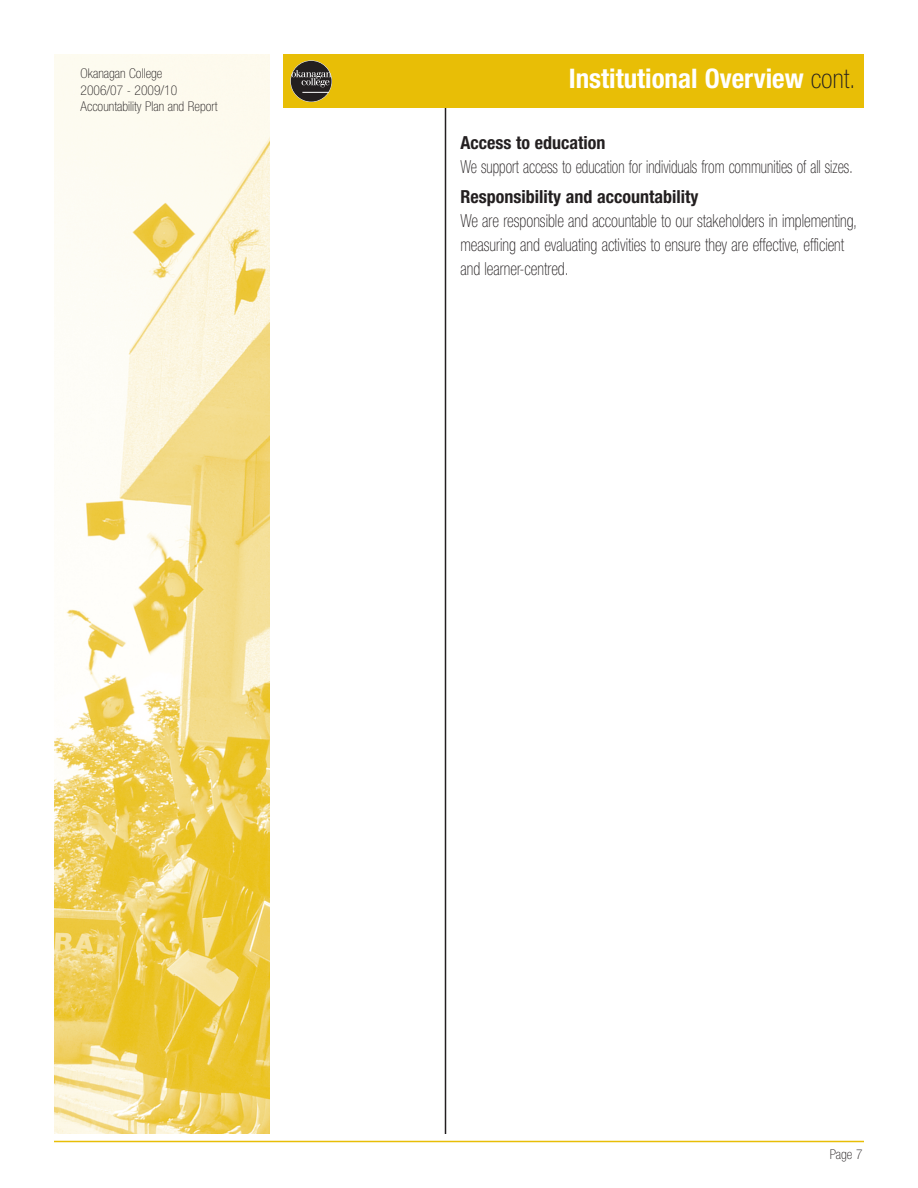
<style>
.page{position:relative;width:918px;height:1188px;background:#fff}
.page>*{position:absolute;margin:0;border:0;box-sizing:border-box;transform-origin:0 0}
.t1{font:700 condensed 27px "Helvetica Neue";color:#fff}
.t2{font:100 condensed 18px/24px "Helvetica Neue";color:#231f20;scale:.9 1}
.t3{font:100 condensed 18px "Helvetica Neue";color:#231f20;scale:.85 1}
.t4{font:700 condensed 18px "Helvetica Neue";color:#231f20}
.t5{font:100 condensed 13.5px/16.2px "Helvetica Neue";color:#231f20}
.s1{font-weight:100;color:#231f20}
</style>
<div class="page">
<hr style="left:445px;top:88px;width:1px;height:1046px;background:#231f20">
<div style="left:284px;top:54px;width:580px;height:54px;background:#e8be06"></div>
<img style="left:54px;top:54px;width:216px;height:1080px">
<div style="left:290px;top:60px;width:42px;height:42px;background:#231f20;border-radius:50%"></div>
<div style="left:290px;top:60px;width:42px;height:42px;border:1px solid #fff;border-radius:50%"></div>
<svg style="left:291px;top:70px;width:41px;height:23px"></svg>
<hr style="left:54px;top:1141px;width:810px;height:1px;background:#e8be06">
<p class="t5" style="left:81px;top:67px;width:138px">Okanagan College<br>2006/07 - 2009/10<br>Accountability Plan and Report</p>
<h1 class="t1" style="left:569px;top:69px;width:288px">Institutional Overview <span class="s1">cont.</span></h1>
<p class="t4" style="left:460px;top:136px;width:147px">Access to education</p>
<p class="t3" style="left:460px;top:160px;width:463px">We support access to education for individuals from communities of all sizes.</p>
<p class="t4" style="left:460px;top:190px;width:239px">Responsibility and accountability</p>
<p class="t2" style="left:460px;top:211px;width:442px">We are responsible and accountable to our stakeholders in implementing, measuring and evaluating activities to ensure they are effective, efficient and learner-centred.</p>
<p class="t5" style="left:830px;top:1147px;width:34px">Page 7</p>
</div>
